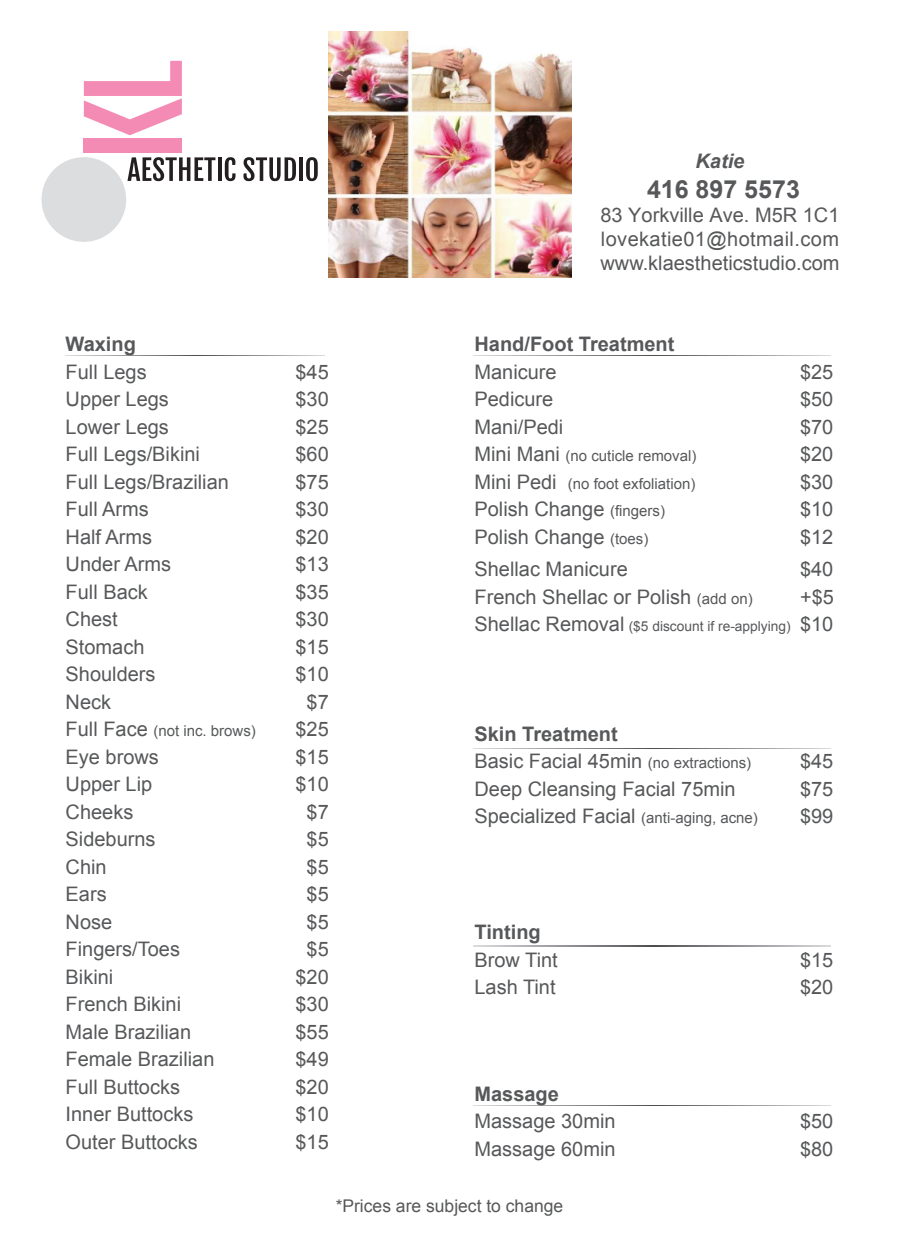
<style>
.page{position:relative;width:900px;height:1260px;background:#fff}
.page>*{position:absolute;margin:0;border:0;box-sizing:border-box;transform-origin:0 0}
.t1{font:700 25px "Arial";color:#57585a}
.t2{font:20px/27.5px "Arial";color:#57585a}
.t3{font:700 20px "Arial";color:#57585a}
.t4{font:italic 700 20px "Arial";color:#57585a}
.t5{font:17.5px "Arial";color:#57585a}
.t6{font:15px/27.5px "Arial";color:#57585a}
.t7{font:13.75px "Arial";color:#57585a}
.s1{font-size:20px}
.s2{font-size:15px}
.s3{font-weight:700}
</style>
<div class="page">
<svg style="left:65px;top:355px;width:260px;height:1px"></svg>
<svg style="left:473px;top:355px;width:357px;height:1px"></svg>
<svg style="left:473px;top:946px;width:357px;height:1px"></svg>
<svg style="left:473px;top:748px;width:357px;height:1px"></svg>
<svg style="left:473px;top:1105px;width:357px;height:1px"></svg>
<img style="left:328px;top:31px;width:244px;height:246px">
<svg style="left:127px;top:157px;width:88px;height:24px"></svg>
<hr style="left:218px;top:157px;width:3px;height:24px;background:#231f20">
<svg style="left:225px;top:157px;width:11px;height:24px"></svg>
<svg style="left:243px;top:157px;width:53px;height:24px"></svg>
<hr style="left:299px;top:157px;width:4px;height:24px;background:#231f20">
<svg style="left:306px;top:157px;width:12px;height:24px"></svg>
<div style="left:42px;top:157px;width:84px;height:85px;background:#dcdddf;border-radius:50%"></div>
<svg style="left:84px;top:61px;width:98px;height:74px"></svg>
<div style="left:84px;top:138px;width:98px;height:14px;background:#f38bb4"></div>
<p class="t3" style="left:66px;top:331px;width:72px">Waxing</p>
<p class="t2" style="left:66px;top:358px;width:165px">Full Legs<br>Upper Legs<br>Lower Legs<br>Full Legs/Bikini<br>Full Legs/Brazilian<br>Full Arms<br>Half Arms<br>Under Arms<br>Full Back<br>Chest<br>Stomach<br>Shoulders<br>Neck</p>
<p class="t6" style="left:66px;top:718px;width:192px"><span class="s1">Full Face</span> (not inc. brows)</p>
<p class="t2" style="left:66px;top:743px;width:150px">Eye brows<br>Upper Lip<br>Cheeks<br>Sideburns<br>Chin<br>Ears<br>Nose<br>Fingers/Toes<br>Bikini<br>French Bikini<br>Male Brazilian<br>Female Brazilian<br>Full Buttocks<br>Inner Buttocks<br>Outer Buttocks</p>
<p class="t4" style="left:696px;top:147px;width:50px">Katie</p>
<p class="t1" style="left:647px;top:172px;width:154px">416 897 5573</p>
<p class="t2" style="left:600px;top:203px;width:240px;line-height:24px;text-align:justify">83 Yorkville Ave. M5R 1C1 lovekatie01@hotmail.com www.klaestheticstudio.com</p>
<p class="t2" style="left:296px;top:358px;width:35px;text-align:center">$45 $30 $25 $60 $75 $30 $20 $13 $35 $30 $15 $10 $7 $25 $15 $10 $7 $5 $5 $5 $5 $5 $20 $30 $55 $49 $20 $10 $15</p>
<p class="t3" style="left:474px;top:331px;width:201px">Hand/Foot Treatment</p>
<p class="t2" style="left:474px;top:358px;width:90px">Manicure<br>Pedicure<br>Mani/Pedi</p>
<p class="t6" style="left:474px;top:443px;width:224px"><span class="s1">Mini Mani</span> (no cuticle removal)<br><span class="s1">Mini Pedi</span> (no foot exfoliation)</p>
<p class="t2" style="left:474px;top:496px;width:192px">Polish Change <span class="s2">(fingers)<br></span>Polish Change <span class="s2">(toes)</span></p>
<p class="t2" style="left:474px;top:556px;width:280px">Shellac Manicure<br>French Shellac or Polish <span class="s2">(add on)</span></p>
<p class="t7" style="left:474px;top:618px;width:318px"><span class="s1">Shellac Removal</span> ($5 discount if re-applying)</p>
<p class="t2" style="left:800px;top:358px;width:35px;text-align:justify">$25 $50 $70 $20 $30 $10 $12</p>
<p class="t2" style="left:800px;top:556px;width:35px;text-align:justify">$40 +$5 $10</p>
<p class="t2" style="left:474px;top:720px;width:285px"><span class="s3">Skin Treatment<br></span>Basic Facial 45min <span class="s2">(no extractions)<br></span>Deep Cleansing Facial 75min<br>Specialized Facial <span class="s2">(anti-aging, acne)</span></p>
<p class="t2" style="left:800px;top:747px;width:35px;text-align:justify">$45 $75 $99</p>
<p class="t3" style="left:474px;top:919px;width:68px">Tinting</p>
<p class="t2" style="left:474px;top:946px;width:85px">Brow Tint<br>Lash Tint</p>
<p class="t2" style="left:800px;top:946px;width:35px">$15 $20</p>
<p class="t3" style="left:474px;top:1081px;width:86px">Massage</p>
<p class="t2" style="left:474px;top:1108px;width:143px">Massage 30min<br>Massage 60min</p>
<p class="t5" style="left:336px;top:1195px;width:229px">*Prices are subject to change</p>
<p class="t2" style="left:800px;top:1108px;width:35px">$50 $80</p>
</div>
